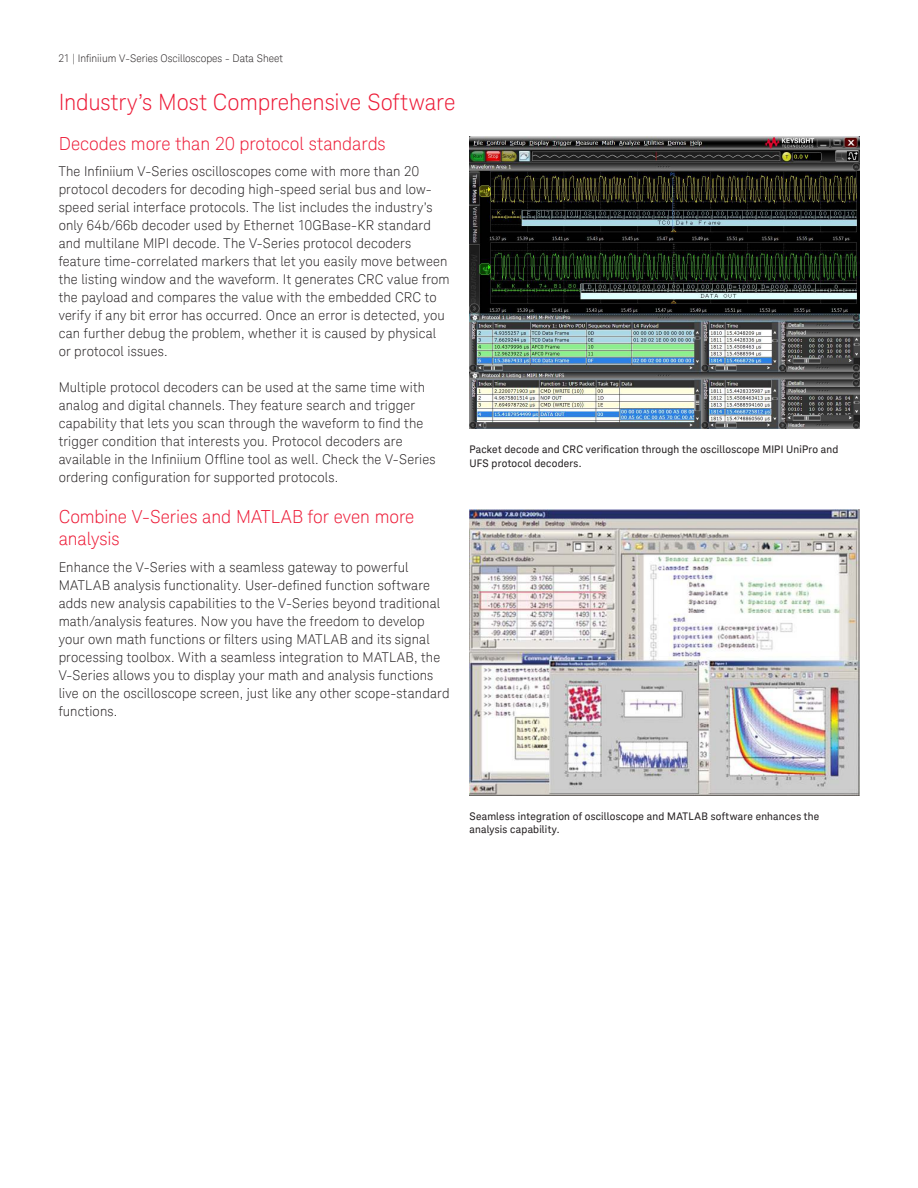
<style>
.page{position:relative;width:918px;height:1188px;background:#fff}
.page>*{position:absolute;margin:0;border:0;box-sizing:border-box;transform-origin:0 0}
.t1{font:300 22.5px "Keysight Sans";letter-spacing:-.005em;color:#ed1a36}
.t2{font:300 18px/22.5px "Keysight Sans";letter-spacing:-.005em;color:#ed1a36}
.t3{font:300 13.5px/18px "Keysight Sans";letter-spacing:.01em;color:#231f20}
.t4{font:10.5px/13.5px "Keysight Sans";letter-spacing:.02em;color:#231f20}
.t5{font:300 10.5px "Keysight Sans";color:#231f20}
</style>
<div class="page">
<img style="left:469px;top:136px;width:390px;height:293px">
<img style="left:469px;top:509px;width:390px;height:286px">
<p class="t5" style="left:59px;top:52px;width:226px">21 | Ini niium V-Series Oscilloscopes - Data Sheet</p>
<h1 class="t1" style="left:59px;top:89px;width:398px">Industry’s Most Comprehensive Software</h1>
<h2 class="t2" style="left:59px;top:132px;width:328px">Decodes more than 20 protocol standards</h2>
<p class="t3" style="left:59px;top:162px;width:393px">The Ini niium V-Series oscilloscopes come with more than 20 protocol decoders for decoding high-speed serial bus and low&shy;speed serial interface protocols. The list includes the industry’s only 64b/66b decoder used by Ethernet 10GBase-KR standard and multilane MIPI decode. The V-Series protocol decoders feature time-correlated markers that let you easily move between the listing window and the waveform. It generates CRC value from the payload and compares the value with the embedded CRC to verify if any bit error has occurred. Once an error is detected, you can further debug the problem, whether it is caused by physical or protocol issues.</p>
<p class="t3" style="left:59px;top:378px;width:378px">Multiple protocol decoders can be used at the same time with analog and digital channels. They feature search and trigger capability that lets you scan through the waveform to i nd the trigger condition that interests you. Protocol decoders are available in the Ini niium Ofline tool as well. Check the V-Series ordering coniguration for supported protocols.</p>
<h2 class="t2" style="left:59px;top:505px;width:357px">Combine V-Series and MATLAB for even more analysis</h2>
<p class="t3" style="left:59px;top:558px;width:392px">Enhance the V-Series with a seamless gateway to powerful MATLAB analysis functionality. User-dei ned function software adds new analysis capabilities to the V-Series beyond traditional math/analysis features. Now you have the freedom to develop your own math functions or i lters using MATLAB and its signal processing toolbox. With a seamless integration to MATLAB, the V-Series allows you to display your math and analysis functions live on the oscilloscope screen, just like any other scope-standard functions.</p>
<p class="t4" style="left:469px;top:443px;width:371px">Packet decode and CRC veriication through the oscilloscope MIPI UniPro and<br>UFS protocol decoders.</p>
<p class="t4" style="left:469px;top:809px;width:351px">Seamless integration of oscilloscope and MATLAB software enhances the analysis capability.</p>
</div>
